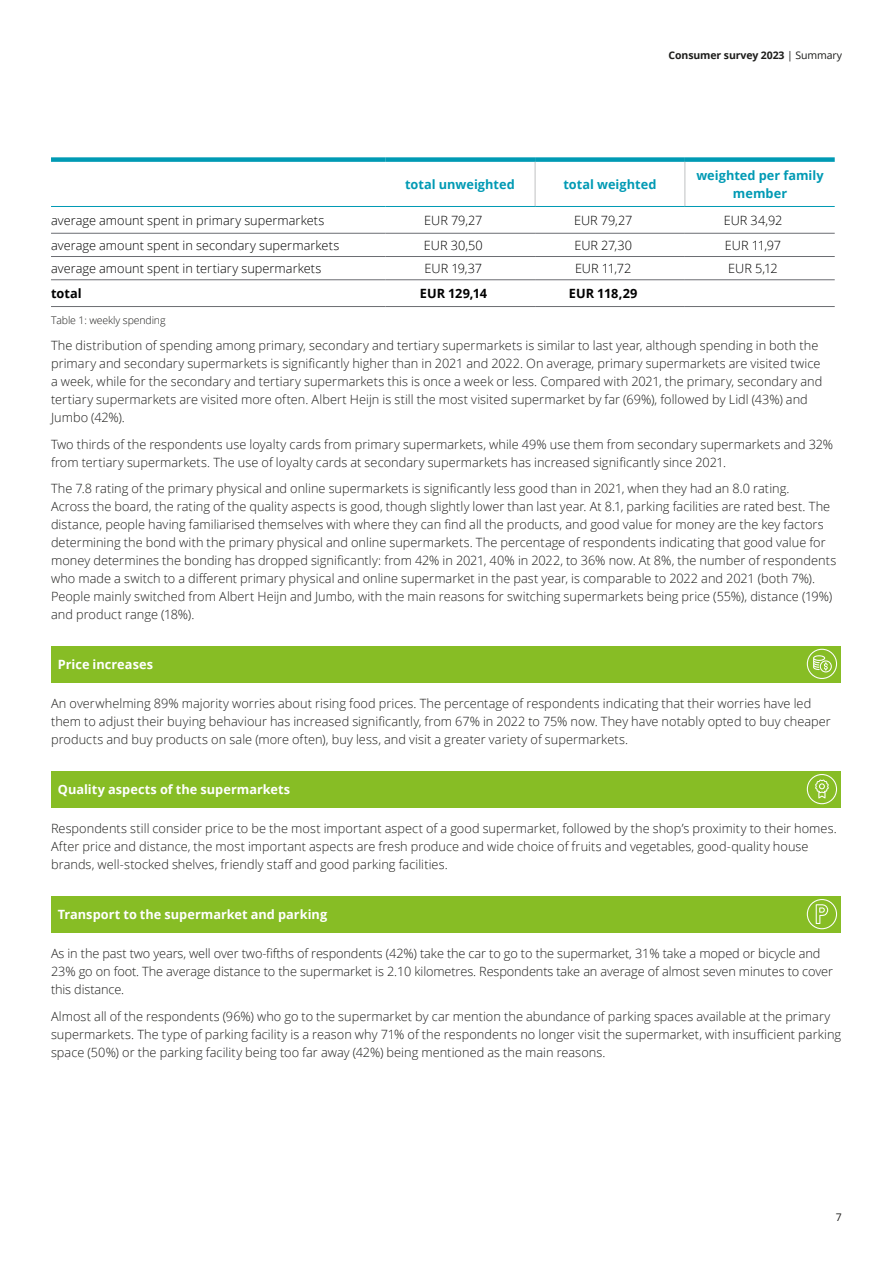
<style>
.page{position:relative;width:893px;height:1263px;background:#fff}
.page>*{position:absolute;margin:0;border:0;box-sizing:border-box;transform-origin:0 0}
.Body_copy__8_5_12pt{font:300 12.75px/18px "Open Sans";letter-spacing:.005em;color:#1d1d1b}
.Chart_key__8_5_12pt{font:300 12.75px "Open Sans";color:#000}
.Subhead_A__8_5_12pt{font:700 12.75px "Open Sans";letter-spacing:.005em;color:#fff}
.Chart_Table_subheading__8_5_12pt{font:700 12.75px/18px "Open Sans";color:#009ab4;text-align:center}
.Chart_key__8_5_12pt-2{font:700 12.75px "Open Sans";letter-spacing:.005em;color:#000}
.Chart_Table_subheading__8_5_12pt-2{font:700 12.75px "Open Sans";color:#000}
.Brochure_title___Left_pg__folio_7_9_5pt{font:700 10.5px "Open Sans";letter-spacing:-.01em;color:#1d1d1b}
.Disclaimers__7_9_5pt{font:300 10.5px "Open Sans";letter-spacing:-.01em;color:#1d1d1b}
.t1{font:10.5px "Open Sans";color:#1d1d1b}
.s1{font-weight:400}
</style>
<div class="page">
<svg style="left:51px;top:232px;width:784px;height:1px"></svg>
<hr style="left:385px;top:233px;width:150px;height:1px;background:#6b6d72">
<hr style="left:535px;top:233px;width:150px;height:1px;background:#6b6d72">
<hr style="left:685px;top:233px;width:150px;height:1px;background:#6b6d72">
<hr style="left:385px;top:256px;width:150px;height:1px;background:#6b6d72">
<hr style="left:535px;top:256px;width:150px;height:1px;background:#6b6d72">
<hr style="left:685px;top:256px;width:150px;height:1px;background:#6b6d72">
<hr style="left:535px;top:279px;width:150px;height:1px;background:#6b6d72">
<hr style="left:685px;top:279px;width:150px;height:1px;background:#6b6d72">
<hr style="left:535px;top:306px;width:150px;height:1px;background:#6b6d72">
<hr style="left:685px;top:306px;width:150px;height:1px;background:#6b6d72">
<hr style="left:51px;top:206px;width:334px;height:1px;background:#009ab4">
<hr style="left:385px;top:206px;width:150px;height:1px;background:#009ab4">
<hr style="left:535px;top:206px;width:150px;height:1px;background:#009ab4">
<hr style="left:685px;top:206px;width:150px;height:1px;background:#009ab4">
<div style="left:51px;top:157px;width:334px;height:5px;background:#009ab4"></div>
<div style="left:385px;top:157px;width:150px;height:5px;background:#009ab4"></div>
<div style="left:535px;top:157px;width:150px;height:5px;background:#009ab4"></div>
<div style="left:685px;top:157px;width:150px;height:5px;background:#009ab4"></div>
<hr style="left:51px;top:279px;width:334px;height:1px;background:#6b6d72">
<hr style="left:385px;top:279px;width:150px;height:1px;background:#6b6d72">
<hr style="left:51px;top:306px;width:334px;height:1px;background:#6b6d72">
<hr style="left:385px;top:306px;width:150px;height:1px;background:#6b6d72">
<hr style="left:535px;top:162px;width:1px;height:44px;background:#c0c1c2">
<hr style="left:684px;top:162px;width:1px;height:44px;background:#c0c1c2">
<hr style="left:51px;top:233px;width:334px;height:1px;background:#6b6d72">
<hr style="left:51px;top:256px;width:334px;height:1px;background:#6b6d72">
<div style="left:51px;top:646px;width:789px;height:36px;background:#87bd25"></div>
<svg style="left:807px;top:649px;width:30px;height:30px"></svg>
<div style="left:51px;top:771px;width:789px;height:36px;background:#87bd25"></div>
<svg style="left:807px;top:774px;width:30px;height:30px"></svg>
<div style="left:51px;top:896px;width:789px;height:36px;background:#87bd25"></div>
<svg style="left:807px;top:899px;width:30px;height:30px"></svg>
<p class="Brochure_title___Left_pg__folio_7_9_5pt" style="left:669px;top:48px;width:175px">Consumer survey 2023 <span class="s1">| Summary</span></p>
<p class="Chart_Table_subheading__8_5_12pt" style="left:405px;top:175px;width:111px">total unweighted</p>
<p class="Chart_Table_subheading__8_5_12pt" style="left:563px;top:175px;width:95px">total weighted</p>
<p class="Chart_Table_subheading__8_5_12pt" style="left:696px;top:166px;width:129px">weighted per family member</p>
<p class="Chart_key__8_5_12pt" style="left:51px;top:211px;width:275px">average amount spent in primary supermarkets</p>
<p class="Chart_key__8_5_12pt" style="left:424px;top:211px;width:60px">EUR 79,27</p>
<p class="Chart_key__8_5_12pt" style="left:574px;top:211px;width:60px">EUR 79,27</p>
<p class="Chart_key__8_5_12pt" style="left:724px;top:211px;width:60px">EUR 34,92</p>
<p class="Chart_key__8_5_12pt" style="left:51px;top:236px;width:290px">average amount spent in secondary supermarkets</p>
<p class="Chart_key__8_5_12pt" style="left:424px;top:236px;width:60px">EUR 30,50</p>
<p class="Chart_key__8_5_12pt" style="left:574px;top:236px;width:59px">EUR 27,30</p>
<p class="Chart_key__8_5_12pt" style="left:725px;top:236px;width:58px">EUR 11,97</p>
<p class="Chart_key__8_5_12pt" style="left:51px;top:260px;width:272px">average amount spent in tertiary supermarkets</p>
<p class="Chart_key__8_5_12pt" style="left:425px;top:260px;width:59px">EUR 19,37</p>
<p class="Chart_key__8_5_12pt" style="left:575px;top:260px;width:58px">EUR 11,72</p>
<p class="Chart_key__8_5_12pt" style="left:728px;top:260px;width:51px">EUR 5,12</p>
<p class="Chart_Table_subheading__8_5_12pt-2" style="left:51px;top:284px;width:32px">total</p>
<p class="Chart_key__8_5_12pt-2" style="left:420px;top:284px;width:69px">EUR 129,14</p>
<p class="Chart_key__8_5_12pt-2" style="left:569px;top:284px;width:70px">EUR 118,29</p>
<p class="Disclaimers__7_9_5pt" style="left:51px;top:313px;width:116px">Table 1: weekly spending</p>
<p class="Body_copy__8_5_12pt" style="left:51px;top:336px;width:773px">The distribution of spending among primary, secondary and tertiary supermarkets is similar to last year, although spending in both the primary and secondary supermarkets is significantly higher than in 2021 and 2022. On average, primary supermarkets are visited twice a week, while for the secondary and tertiary supermarkets this is once a week or less. Compared with 2021, the primary, secondary and tertiary supermarkets are visited more often. Albert Heijn is still the most visited supermarket by far (69%), followed by Lidl (43%) and Jumbo (42%).</p>
<p class="Body_copy__8_5_12pt" style="left:51px;top:435px;width:784px">Two thirds of the respondents use loyalty cards from primary supermarkets, while 49% use them from secondary supermarkets and 32% from tertiary supermarkets. The use of loyalty cards at secondary supermarkets has increased significantly since 2021.</p>
<p class="Body_copy__8_5_12pt" style="left:51px;top:479px;width:787px">The 7.8 rating of the primary physical and online supermarkets is significantly less good than in 2021, when they had an 8.0 rating.<br>Across the board, the rating of the quality aspects is good, though slightly lower than last year. At 8.1, parking facilities are rated best. The distance, people having familiarised themselves with where they can find all the products, and good value for money are the key factors determining the bond with the primary physical and online supermarkets. The percentage of respondents indicating that good value for money determines the bonding has dropped significantly: from 42% in 2021, 40% in 2022, to 36% now. At 8%, the number of respondents who made a switch to a different primary physical and online supermarket in the past year, is comparable to 2022 and 2021 (both 7%).<br>People mainly switched from Albert Heijn and Jumbo, with the main reasons for switching supermarkets being price (55%), distance (19%) and product range (18%).</p>
<p class="Subhead_A__8_5_12pt" style="left:58px;top:655px;width:97px">Price increases</p>
<p class="Body_copy__8_5_12pt" style="left:51px;top:694px;width:781px">An overwhelming 89% majority worries about rising food prices. The percentage of respondents indicating that their worries have led them to adjust their buying behaviour has increased significantly, from 67% in 2022 to 75% now. They have notably opted to buy cheaper products and buy products on sale (more often), buy less, and visit a greater variety of supermarkets.</p>
<p class="Subhead_A__8_5_12pt" style="left:58px;top:780px;width:234px">Quality aspects of the supermarkets</p>
<p class="Body_copy__8_5_12pt" style="left:51px;top:819px;width:787px">Respondents still consider price to be the most important aspect of a good supermarket, followed by the shop’s proximity to their homes.<br>After price and distance, the most important aspects are fresh produce and wide choice of fruits and vegetables, good-quality house brands, well-stocked shelves, friendly staff and good parking facilities.</p>
<p class="Subhead_A__8_5_12pt" style="left:58px;top:905px;width:271px">Transport to the supermarket and parking</p>
<p class="Body_copy__8_5_12pt" style="left:51px;top:944px;width:784px">As in the past two years, well over two-fifths of respondents (42%) take the car to go to the supermarket, 31% take a moped or bicycle and<br>23% go on foot. The average distance to the supermarket is 2.10 kilometres. Respondents take an average of almost seven minutes to cover this distance.</p>
<p class="Body_copy__8_5_12pt" style="left:51px;top:1007px;width:792px">Almost all of the respondents (96%) who go to the supermarket by car mention the abundance of parking spaces available at the primary supermarkets. The type of parking facility is a reason why 71% of the respondents no longer visit the supermarket, with insufficient parking space (50%) or the parking facility being too far away (42%) being mentioned as the main reasons.</p>
<p class="t1" style="left:836px;top:1210px;width:8px">7</p>
</div>
